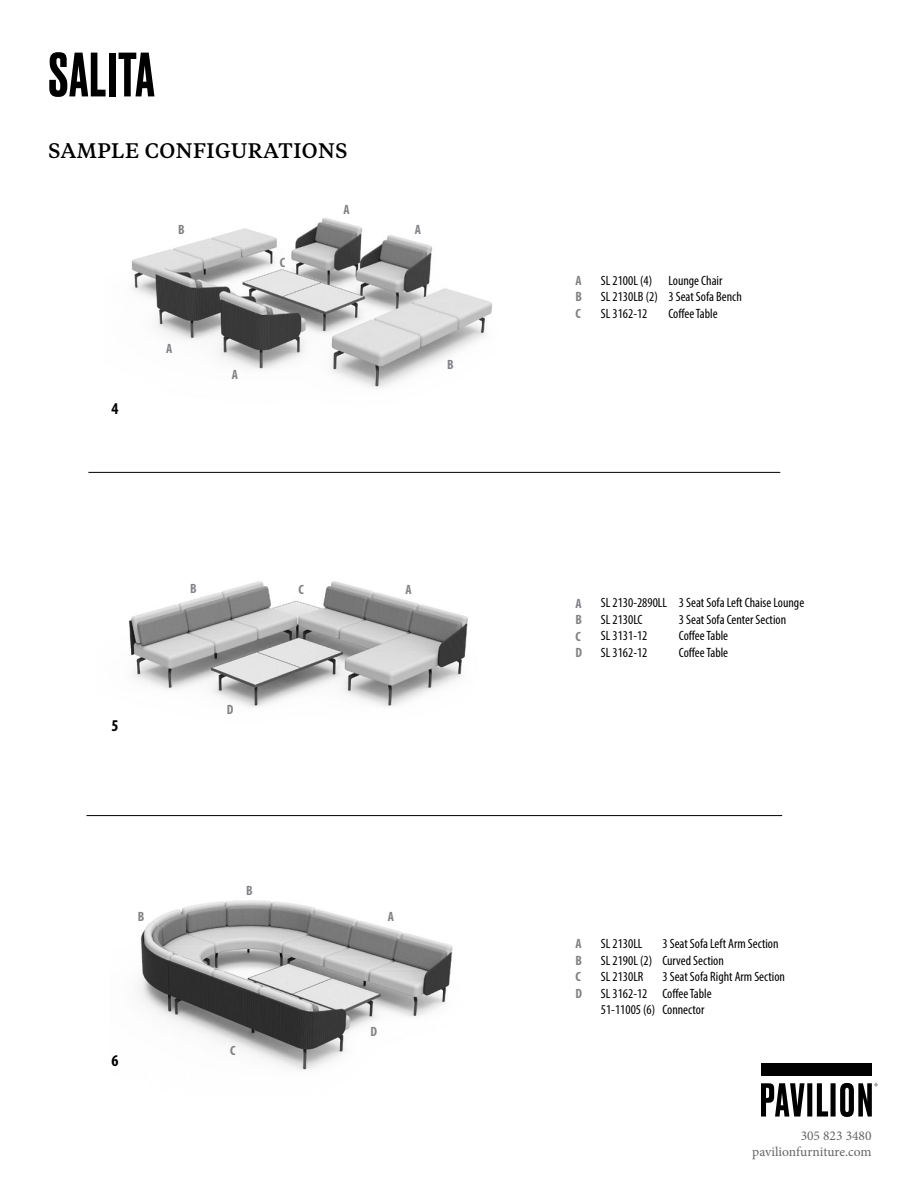
<style>
.page{position:relative;width:918px;height:1188px;background:#fff}
.page>*{position:absolute;margin:0;border:0;box-sizing:border-box;transform-origin:0 0}
.t1{font:500 58.95px "Druk";letter-spacing:.025em;color:#000}
.t2{font:500 21px "Tiempos Text";letter-spacing:.025em;color:#000}
.t3{font:700 condensed 16.5px "Myriad Pro";color:#000}
.t4{font:condensed 13.5px/16.5px "Myriad Pro";color:#000}
.t5{font:13.5px/16.2px "Minion Pro";color:#636466;text-align:right}
.t6{font:700 condensed 13.5px "Myriad Pro";color:#808285}
</style>
<div class="page">
<img style="left:129px;top:581px;width:339px;height:126px">
<img style="left:131px;top:218px;width:361px;height:170px">
<img style="left:139px;top:900px;width:314px;height:170px">
<hr style="left:88px;top:472px;width:692px;height:1px;background:#000">
<hr style="left:86px;top:815px;width:696px;height:1px;background:#000">
<div style="left:761px;top:1063px;width:111px;height:13px;background:#000"></div>
<svg style="left:761px;top:1083px;width:117px;height:34px"></svg>
<h1 class="t1" style="left:49px;top:34px;width:107px">SALITA</h1>
<h2 class="t2" style="left:49px;top:136px;width:301px">SAMPLE CONFIGURATIONS</h2>
<p class="t3" style="left:111px;top:398px;width:9px">4</p>
<p class="t6" style="left:178px;top:221px;width:8px">B</p>
<p class="t6" style="left:166px;top:340px;width:8px">A</p>
<p class="t6" style="left:232px;top:367px;width:8px">A</p>
<p class="t6" style="left:280px;top:254px;width:7px">C</p>
<p class="t6" style="left:343px;top:201px;width:8px">A</p>
<p class="t6" style="left:415px;top:221px;width:8px">A</p>
<p class="t6" style="left:447px;top:356px;width:8px">B</p>
<p class="t3" style="left:111px;top:716px;width:9px">5</p>
<p class="t6" style="left:190px;top:580px;width:8px">B</p>
<p class="t6" style="left:227px;top:701px;width:8px">D</p>
<p class="t6" style="left:298px;top:581px;width:7px">C</p>
<p class="t6" style="left:138px;top:908px;width:8px">B</p>
<p class="t3" style="left:111px;top:1050px;width:9px">6</p>
<p class="t6" style="left:246px;top:882px;width:8px">B</p>
<p class="t6" style="left:230px;top:1042px;width:7px">C</p>
<p class="t6" style="left:406px;top:581px;width:8px">A</p>
<p class="t6" style="left:388px;top:908px;width:8px">A</p>
<p class="t6" style="left:370px;top:1023px;width:8px">D</p>
<p class="t6" style="left:576px;top:272px;width:8px">A</p>
<p class="t6" style="left:576px;top:288px;width:8px">B</p>
<p class="t6" style="left:576px;top:305px;width:7px">C</p>
<p class="t4" style="left:601px;top:272px;width:142px">SL 2100L (4) Lounge Chair<br>SL 2130LB (2) 3 Seat Sofa Bench<br>SL 3162-12</p>
<p class="t4" style="left:668px;top:305px;width:51px">Coffee Table</p>
<p class="t6" style="left:576px;top:595px;width:8px">A</p>
<p class="t6" style="left:576px;top:611px;width:8px">B</p>
<p class="t4" style="left:601px;top:595px;width:205px">SL 2130-2890LL 3 Seat Sofa Left Chaise Lounge<br>SL 2130LC</p>
<p class="t4" style="left:679px;top:611px;width:109px">3 Seat Sofa Center Section</p>
<p class="t6" style="left:576px;top:628px;width:7px">C</p>
<p class="t6" style="left:576px;top:644px;width:8px">D</p>
<p class="t4" style="left:601px;top:628px;width:48px">SL 3131-12</p>
<p class="t4" style="left:679px;top:628px;width:51px">Coffee Table</p>
<p class="t4" style="left:601px;top:644px;width:48px">SL 3162-12</p>
<p class="t4" style="left:679px;top:644px;width:51px">Coffee Table</p>
<p class="t6" style="left:576px;top:935px;width:8px">A</p>
<p class="t6" style="left:576px;top:952px;width:8px">B</p>
<p class="t6" style="left:576px;top:968px;width:7px">C</p>
<p class="t6" style="left:576px;top:985px;width:8px">D</p>
<p class="t4" style="left:601px;top:935px;width:179px;text-indent:62px">3 Seat Sofa Left Arm Section<br>SL 2190L (2) Curved Section<br>SL 2130LR</p>
<p class="t4" style="left:601px;top:935px;width:43px">SL 2130LL</p>
<p class="t4" style="left:601px;top:968px;width:186px;text-indent:62px">3 Seat Sofa Right Arm Section<br>SL 3162-12 Coffee Table<br>51-11005 (6) Connector</p>
<p class="t5" style="left:752px;top:1127px;width:121px">305 823 3480 pavilionfurniture.com</p>
</div>
